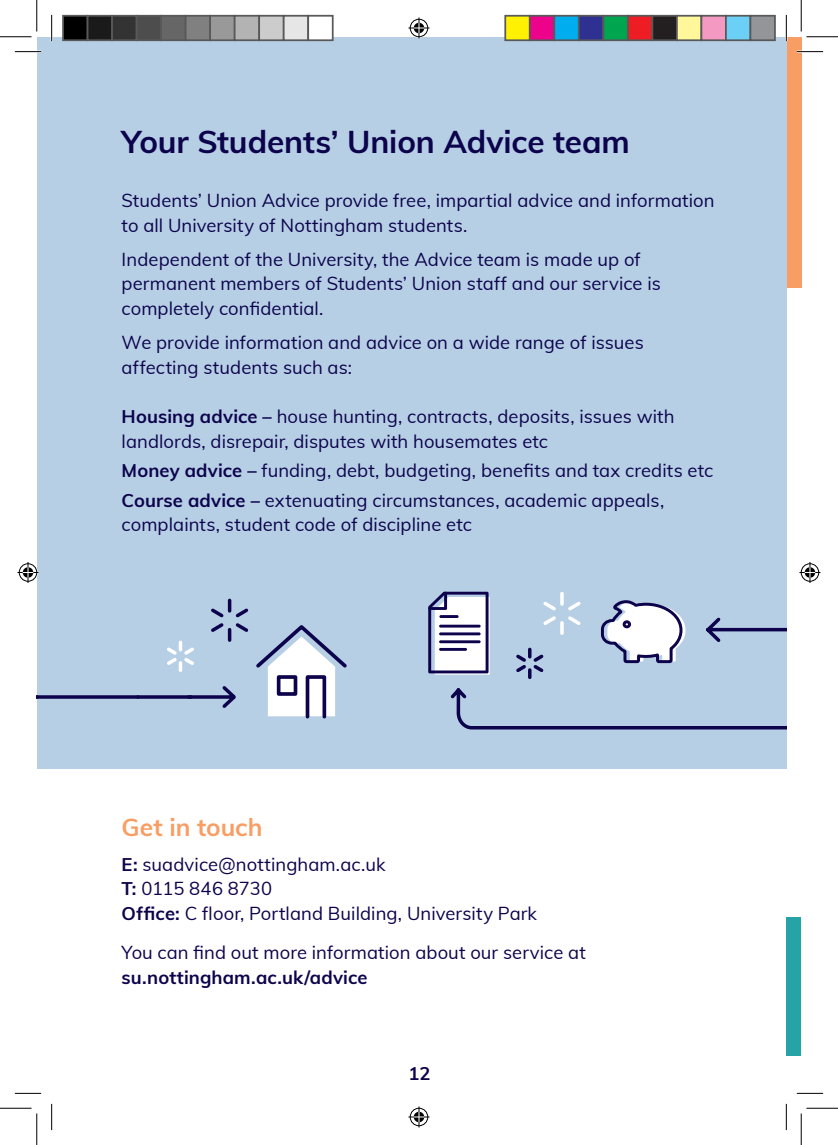
<style>
.page{position:relative;width:838px;height:1145px;background:#fff}
.page>*{position:absolute;margin:0;border:0;box-sizing:border-box;transform-origin:0 0}
.Sub-header_bold{font:700 31.5px "Muli";letter-spacing:-.005em;color:#0c034c}
.body_copy{font:700 24.5px "Muli";letter-spacing:-.005em;color:#f89e64}
.Sub-header_bold-2{font:18.38px/24.5px "Muli";letter-spacing:.005em;color:#0c034c}
.Contents{font:700 18.38px "Muli";color:#0c034c}
.s1{font-weight:700}
</style>
<div class="page">
<div style="left:786px;top:918px;width:15px;height:138px;background:#26a3a7"></div>
<div style="left:37px;top:37px;width:749px;height:731px;background:#b7cfe5"></div>
<svg style="left:138px;top:695px;width:26px;height:4px"></svg>
<svg style="left:38px;top:695px;width:100px;height:4px"></svg>
<svg style="left:164px;top:598px;width:183px;height:121px"></svg>
<div style="left:787px;top:37px;width:14px;height:250px;background:#f89e64"></div>
<hr style="left:15px;top:51px;width:26px;height:2px;background:#fff">
<hr style="left:796px;top:51px;width:27px;height:2px;background:#fff">
<hr style="left:51px;top:15px;width:2px;height:26px;background:#fff">
<hr style="left:785px;top:15px;width:2px;height:26px;background:#fff">
<svg style="left:15px;top:51px;width:26px;height:1px"></svg>
<svg style="left:796px;top:51px;width:27px;height:1px"></svg>
<svg style="left:15px;top:1093px;width:26px;height:1px"></svg>
<svg style="left:796px;top:1093px;width:27px;height:1px"></svg>
<svg style="left:51px;top:15px;width:1px;height:26px"></svg>
<svg style="left:51px;top:1104px;width:1px;height:26px"></svg>
<svg style="left:786px;top:15px;width:1px;height:26px"></svg>
<svg style="left:786px;top:1104px;width:1px;height:26px"></svg>
<hr style="left:0;top:36px;width:32px;height:1px;background:#000">
<hr style="left:806px;top:36px;width:31px;height:1px;background:#000">
<hr style="left:0;top:1108px;width:32px;height:1px;background:#000">
<hr style="left:806px;top:1108px;width:31px;height:1px;background:#000">
<hr style="left:36px;top:0;width:1px;height:31px;background:#000">
<hr style="left:36px;top:1113px;width:1px;height:32px;background:#000">
<hr style="left:800px;top:0;width:1px;height:31px;background:#000">
<hr style="left:800px;top:1113px;width:1px;height:32px;background:#000">
<svg style="left:408px;top:18px;width:21px;height:21px"></svg>
<svg style="left:408px;top:1106px;width:21px;height:21px"></svg>
<svg style="left:18px;top:562px;width:21px;height:21px"></svg>
<svg style="left:428px;top:520px;width:392px;height:240px"></svg>
<div style="left:63px;top:16px;width:25px;height:24px;background:#000"></div>
<div style="left:62px;top:15px;width:26px;height:26px;border:2px solid #595959"></div>
<div style="left:88px;top:16px;width:24px;height:24px;background:#1a1a1a"></div>
<div style="left:87px;top:15px;width:26px;height:26px;border:2px solid #595959"></div>
<div style="left:112px;top:16px;width:25px;height:24px;background:#333"></div>
<div style="left:111px;top:15px;width:26px;height:26px;border:2px solid #595959"></div>
<div style="left:137px;top:16px;width:24px;height:24px;background:#4d4d4d"></div>
<div style="left:136px;top:15px;width:26px;height:26px;border:2px solid #595959"></div>
<div style="left:161px;top:16px;width:25px;height:24px;background:#666"></div>
<div style="left:160px;top:15px;width:26px;height:26px;border:2px solid #595959"></div>
<div style="left:186px;top:16px;width:24px;height:24px;background:#808080"></div>
<div style="left:185px;top:15px;width:26px;height:26px;border:2px solid #595959"></div>
<div style="left:210px;top:16px;width:25px;height:24px;background:#999"></div>
<div style="left:209px;top:15px;width:26px;height:26px;border:2px solid #595959"></div>
<div style="left:235px;top:16px;width:24px;height:24px;background:#b3b3b3"></div>
<div style="left:234px;top:15px;width:26px;height:26px;border:2px solid #595959"></div>
<div style="left:259px;top:16px;width:25px;height:24px;background:#ccc"></div>
<div style="left:258px;top:15px;width:26px;height:26px;border:2px solid #595959"></div>
<div style="left:284px;top:16px;width:24px;height:24px;background:#e6e6e6"></div>
<div style="left:283px;top:15px;width:26px;height:26px;border:2px solid #595959"></div>
<div style="left:308px;top:16px;width:25px;height:24px;background:#fff"></div>
<div style="left:307px;top:15px;width:26px;height:26px;border:2px solid #595959"></div>
<div style="left:505px;top:16px;width:24px;height:24px;background:#fff101"></div>
<div style="left:504px;top:15px;width:26px;height:26px;border:2px solid #595959"></div>
<div style="left:529px;top:16px;width:25px;height:24px;background:#ed028c"></div>
<div style="left:529px;top:15px;width:26px;height:26px;border:2px solid #595959"></div>
<div style="left:554px;top:16px;width:24px;height:24px;background:#00aeef"></div>
<div style="left:553px;top:15px;width:26px;height:26px;border:2px solid #595959"></div>
<div style="left:578px;top:16px;width:25px;height:24px;background:#2e3092"></div>
<div style="left:578px;top:15px;width:26px;height:26px;border:2px solid #595959"></div>
<div style="left:603px;top:16px;width:24px;height:24px;background:#00a54f"></div>
<div style="left:602px;top:15px;width:26px;height:26px;border:2px solid #595959"></div>
<div style="left:627px;top:16px;width:25px;height:24px;background:#ee1d23"></div>
<div style="left:627px;top:15px;width:26px;height:26px;border:2px solid #595959"></div>
<div style="left:652px;top:16px;width:24px;height:24px;background:#231f20"></div>
<div style="left:651px;top:15px;width:26px;height:26px;border:2px solid #595959"></div>
<div style="left:676px;top:16px;width:25px;height:24px;background:#fff79a"></div>
<div style="left:676px;top:15px;width:26px;height:26px;border:2px solid #595959"></div>
<div style="left:701px;top:16px;width:24px;height:24px;background:#f499c2"></div>
<div style="left:700px;top:15px;width:26px;height:26px;border:2px solid #595959"></div>
<div style="left:725px;top:16px;width:25px;height:24px;background:#6bcff6"></div>
<div style="left:725px;top:15px;width:26px;height:26px;border:2px solid #595959"></div>
<div style="left:750px;top:16px;width:24px;height:24px;background:#939598"></div>
<div style="left:749px;top:15px;width:26px;height:26px;border:2px solid #595959"></div>
<p class="Sub-header_bold" style="left:122px;top:118px;width:509px">Your Students’ Union Advice team</p>
<p class="Sub-header_bold-2" style="left:122px;top:187px;width:594px">Students’ Union Advice provide free, impartial advice and information to all University of Nottingham students.</p>
<p class="Sub-header_bold-2" style="left:122px;top:246px;width:540px">Independent of the University, the Advice team is made up of permanent members of Students’ Union staff and our service is completely confidential.</p>
<p class="Sub-header_bold-2" style="left:122px;top:330px;width:523px">We provide information and advice on a wide range of issues affecting students such as:</p>
<p class="Sub-header_bold-2" style="left:122px;top:403px;width:554px"><span class="s1">Housing advice –</span> house hunting, contracts, deposits, issues with landlords, disrepair, disputes with housemates etc</p>
<p class="Sub-header_bold-2" style="left:122px;top:457px;width:593px"><span class="s1">Money advice –</span> funding, debt, budgeting, benefits and tax credits etc</p>
<p class="Sub-header_bold-2" style="left:122px;top:487px;width:544px"><span class="s1">Course advice –</span> extenuating circumstances, academic appeals, complaints, student code of discipline etc</p>
<p class="body_copy" style="left:122px;top:810px;width:142px">Get in touch</p>
<p class="Sub-header_bold-2" style="left:122px;top:851px;width:417px"><span class="s1">E:</span> suadvice@nottingham.ac.uk<br><span class="s1">T:</span> 0115 846 8730<br><span class="s1">Office:</span> C floor, Portland Building, University Park</p>
<p class="Sub-header_bold-2" style="left:122px;top:940px;width:465px">You can find out more information about our service at <span class="s1">su.nottingham.ac.uk/advice</span></p>
<p class="Contents" style="left:408px;top:1060px;width:24px">12</p>
</div>
